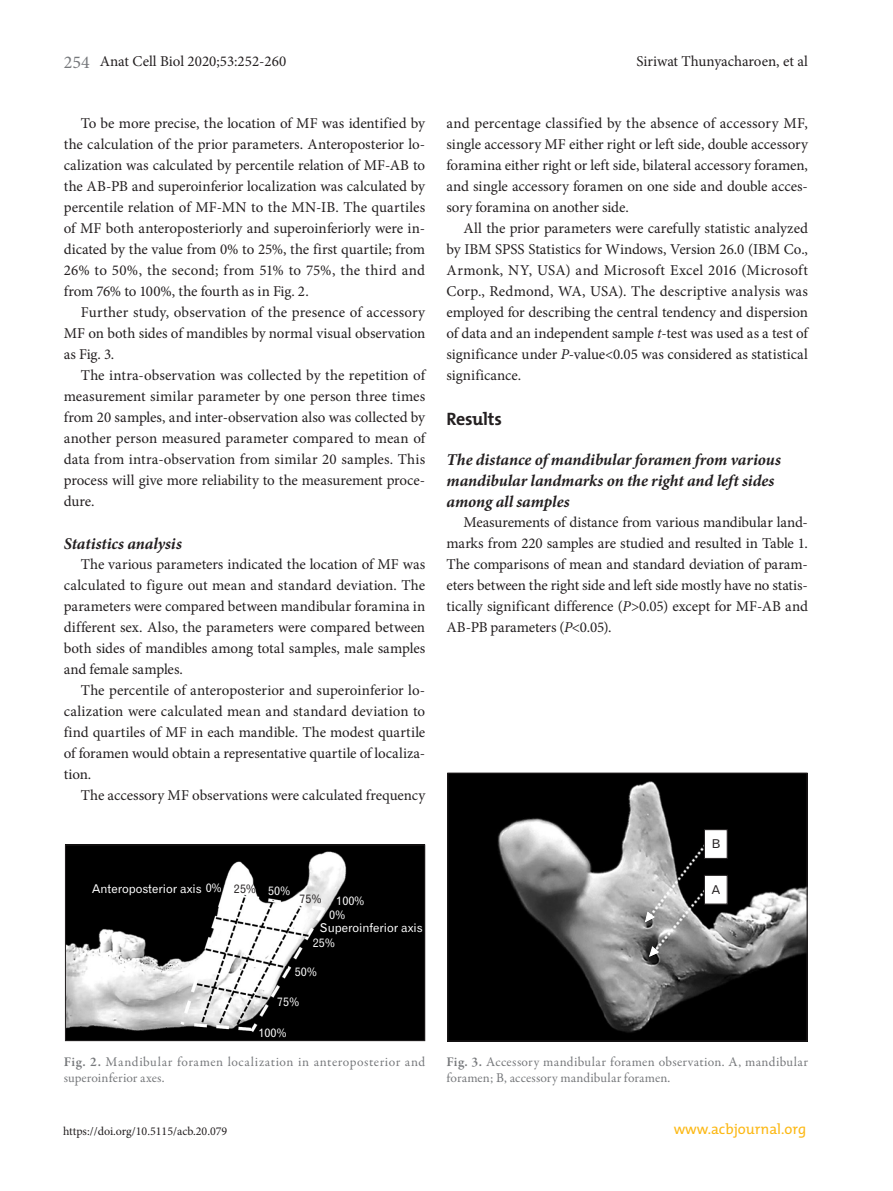
<style>
.page{position:relative;width:893px;height:1191px;background:#fff}
.page>*{position:absolute;margin:0;border:0;box-sizing:border-box;transform-origin:0 0}
.서론{font:700 18px "The Mix";letter-spacing:-.02em;color:#231f20}
._1__제목{font:italic 700 16.5px/21px "Minion Pro";letter-spacing:-.005em;color:#231f20}
.본문{font:15px/21px "Minion Pro";letter-spacing:-.005em;color:#231f20;text-align:justify}
.t1{font:14.7px "The Mix";color:#fcb814}
.그림설명{font:13.5px/16.2px "Garamond Premr Pro";letter-spacing:.025em;color:#76787b}
.t2{font:12.15px "Gothic 720 BT Roman B";color:#231f20}
.t3{font:12px "Gothic 720 BT Roman B";color:#fff}
.t4{font:12px "Minion Pro";color:#231f20}
.t5{font:12px "Gothic 720 BT Roman B";color:#231f20}
.s1{font-size:18px;color:#76787b}
.s2{font-weight:600}
.s3{font-style:italic}
</style>
<div class="page">
<img style="left:449px;top:775px;width:356px;height:264px">
<div style="left:447px;top:773px;width:360px;height:268px;border:1px solid #231f20"></div>
<div style="left:704px;top:829px;width:23px;height:29px;background:#fff;border:1px solid #231f20"></div>
<div style="left:704px;top:875px;width:23px;height:29px;background:#fff;border:1px solid #231f20"></div>
<svg style="left:649px;top:946px;width:10px;height:10px"></svg>
<svg style="left:645px;top:912px;width:9px;height:10px"></svg>
<img style="left:67px;top:846px;width:356px;height:193px">
<div style="left:65px;top:844px;width:360px;height:197px;border:1px solid #231f20"></div>
<p class="본문" style="left:64px;top:50px;width:224px"><span class="s1">254</span> Anat Cell Biol 2020;53:252-260</p>
<p class="본문" style="left:636px;top:50px;width:173px">Siriwat Thunyacharoen, et al</p>
<p class="본문" style="left:64px;top:113px;width:363px;text-indent:17px">To be more precise, the location of MF was identified by the calculation of the prior parameters. Anteroposterior lo&shy;calization was calculated by percentile relation of MF-AB to the AB-PB and superoinferior localization was calculated by percentile relation of MF-MN to the MN-IB. The quartiles of MF both anteroposteriorly and superoinferiorly were in&shy;dicated by the value from 0% to 25%, the first quartile; from 26% to 50%, the second; from 51% to 75%, the third and from 76% to 100%, the fourth as in Fig. 2.</p>
<p class="본문" style="left:64px;top:302px;width:363px;text-indent:17px">Further study, observation of the presence of accessory MF on both sides of mandibles by normal visual observation as Fig. 3.</p>
<p class="본문" style="left:64px;top:365px;width:363px;text-indent:17px">The intra-observation was collected by the repetition of measurement similar parameter by one person three times from 20 samples, and inter-observation also was collected by another person measured parameter compared to mean of data from intra-observation from similar 20 samples. This process will give more reliability to the measurement proce&shy;dure.</p>
<p class="_1__제목" style="left:64px;top:533px;width:120px">Statistics analysis</p>
<p class="본문" style="left:64px;top:554px;width:363px;text-indent:17px">The various parameters indicated the location of MF was calculated to figure out mean and standard deviation. The parameters were compared between mandibular foramina in different sex. Also, the parameters were compared between both sides of mandibles among total samples, male samples and female samples.</p>
<p class="본문" style="left:64px;top:680px;width:363px;text-indent:17px">The percentile of anteroposterior and superoinferior lo&shy;calization were calculated mean and standard deviation to find quartiles of MF in each mandible. The modest quartile of foramen would obtain a representative quartile of localiza&shy;tion.</p>
<p class="본문" style="left:81px;top:785px;width:346px">The accessory MF observations were calculated frequency</p>
<p class="t3" style="left:92px;top:882px;width:131px">Anteroposterior axis 0%</p>
<p class="t5" style="left:234px;top:881px;width:23px">25%</p>
<p class="t3" style="left:268px;top:883px;width:23px">50%</p>
<p class="t5" style="left:299px;top:892px;width:23px">75%</p>
<p class="t3" style="left:336px;top:894px;width:30px">100%</p>
<p class="t3" style="left:329px;top:908px;width:17px">0%</p>
<p class="t3" style="left:320px;top:921px;width:104px">Superoinferior axis</p>
<p class="t3" style="left:313px;top:935px;width:23px">25%</p>
<p class="t3" style="left:295px;top:964px;width:23px">50%</p>
<p class="t3" style="left:277px;top:995px;width:23px">75%</p>
<p class="t3" style="left:258px;top:1026px;width:30px">100%</p>
<p class="그림설명" style="left:64px;top:1054px;width:363px"><span class="s2">Fig. 2.</span> Mandibular foramen localization in anteroposterior and superoinferior axes.</p>
<p class="본문" style="left:446px;top:113px;width:363px">and percentage classified by the absence of accessory MF, single accessory MF either right or left side, double accessory foramina either right or left side, bilateral accessory foramen, and single accessory foramen on one side and double acces&shy;sory foramina on another side.</p>
<p class="본문" style="left:446px;top:218px;width:363px;text-indent:17px">All the prior parameters were carefully statistic analyzed by IBM SPSS Statistics for Windows, Version 26.0 (IBM Co., Armonk, NY, USA) and Microsoft Excel 2016 (Microsoft Corp., Redmond, WA, USA). The descriptive analysis was employed for describing the central tendency and dispersion of data and an independent sample <span class="s3">t</span>-test was used as a test of significance under <span class="s3">P</span>-value&lt;0.05 was considered as statistical significance.</p>
<p class="서론" style="left:446px;top:404px;width:57px">Results</p>
<p class="_1__제목" style="left:446px;top:449px;width:336px">The distance of mandibular foramen from various mandibular landmarks on the right and left sides among all samples</p>
<p class="본문" style="left:446px;top:512px;width:363px;text-indent:17px">Measurements of distance from various mandibular land&shy;marks from 220 samples are studied and resulted in Table 1.<br>The comparisons of mean and standard deviation of param&shy;eters between the right side and left side mostly have no statis&shy;tically significant difference (<span class="s3">P</span>&gt;0.05) except for MF-AB and AB-PB parameters (<span class="s3">P</span>&lt;0.05).</p>
<p class="t2" style="left:712px;top:837px;width:10px">B</p>
<p class="t2" style="left:712px;top:882px;width:10px">A</p>
<p class="그림설명" style="left:446px;top:1054px;width:363px"><span class="s2">Fig. 3.</span> Accessory mandibular foramen observation. A, mandibular foramen; B, accessory mandibular foramen.</p>
<p class="t4" style="left:63px;top:1123px;width:166px">https://doi.org/10.5115/acb.20.079</p>
<p class="t1" style="left:674px;top:1117px;width:134px">www.acbjournal.org</p>
</div>
